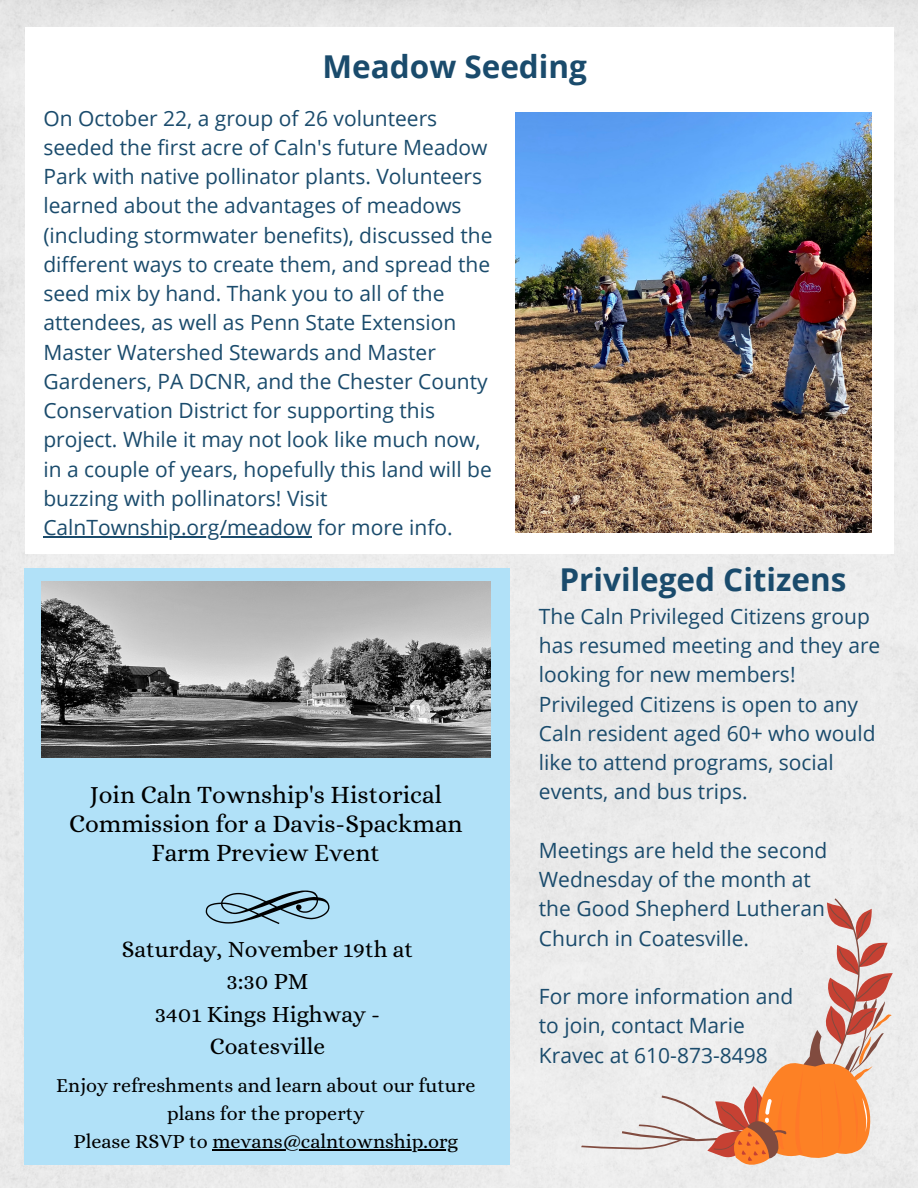
<style>
.page{position:relative;width:918px;height:1188px;background:#fff}
.page>*{position:absolute;margin:0;border:0;box-sizing:border-box;transform-origin:0 0}
.t1{font:700 31.5px "Open Sans";color:#1a4b6c}
.t2{font:25.2px/29.1px "Alice";color:#000;text-align:center}
.t3{font:23.4px/32.5px "Alice";color:#000;text-align:center}
.t4{font:21px/29.2px "Open Sans";color:#1a4b6c}
.t5{font:20.1px "Alice";color:#000}
.t6{font:19.95px/27.9px "Alice";color:#000;text-align:center}
</style>
<div class="page">
<img style="left:515px;top:112px;width:357px;height:421px">
<svg style="left:581px;top:898px;width:312px;height:268px"></svg>
<hr style="left:43px;top:536px;width:269px;height:1px;background:#1a4b6c">
<div style="left:25px;top:569px;width:485px;height:596px;background:#b1e1f8"></div>
<img style="left:41px;top:582px;width:449px;height:175px">
<svg style="left:206px;top:890px;width:124px;height:34px"></svg>
<hr style="left:212px;top:1149px;width:246px;height:1px;background:#000">
<h1 class="t1" style="left:323px;top:44px;width:266px">Meadow Seeding</h1>
<p class="t4" style="left:43px;top:103px;width:451px">On October 22, a group of 26 volunteers seeded the first acre of Caln's future Meadow Park with native pollinator plants. Volunteers learned about the advantages of meadows (including stormwater benefits), discussed the different ways to create them, and spread the seed mix by hand. Thank you to all of the attendees, as well as Penn State Extension Master Watershed Stewards and Master Gardeners, PA DCNR, and the Chester County Conservation District for supporting this project. While it may not look like much now, in a couple of years, hopefully this land will be buzzing with pollinators! Visit CalnTownship.org/meadow for more info.</p>
<p class="t2" style="left:69px;top:780px;width:395px">Join Caln Township's Historical<br>Commission for a Davis-Spackman<br>Farm Preview Event</p>
<p class="t3" style="left:122px;top:933px;width:293px">Saturday, November 19th at<br>3:30 PM<br>3401 Kings Highway -<br>Coatesville</p>
<p class="t6" style="left:56px;top:1071px;width:421px">Enjoy refreshments and learn about our future plans for the property</p>
<p class="t5" style="left:74px;top:1129px;width:386px">Please RSVP to mevans@calntownship.org</p>
<h1 class="t1" style="left:560px;top:557px;width:288px">Privileged Citizens</h1>
<p class="t4" style="left:539px;top:601px;width:343px">The Caln Privileged Citizens group has resumed meeting and they are looking for new members!<br>Privileged Citizens is open to any<br>Caln resident aged 60+ who would like to attend programs, social events, and bus trips.</p>
<p class="t4" style="left:539px;top:835px;width:290px">Meetings are held the second<br>Wednesday of the month at the Good Shepherd Lutheran<br>Church in Coatesville.</p>
<p class="t4" style="left:539px;top:981px;width:256px">For more information and to join, contact Marie<br>Kravec at 610-873-8498</p>
</div>
